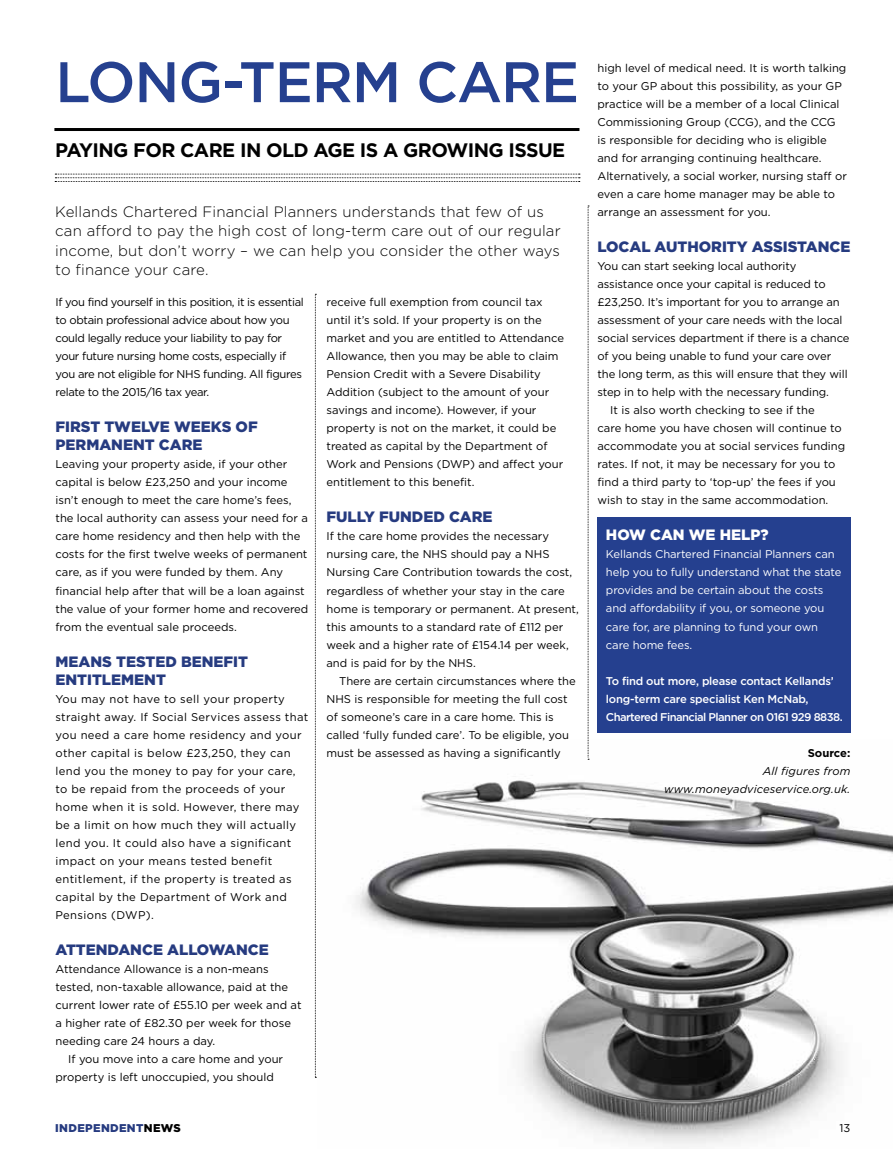
<style>
.page{position:relative;width:893px;height:1149px;background:#fff}
.page>*{position:absolute;margin:0;border:0;box-sizing:border-box;transform-origin:0 0}
.t1{font:500 57px "Gotham HTF";letter-spacing:-.02em;color:#25408f}
.t2{font:700 19.5px "Gotham HTF";letter-spacing:-.03em;color:#000}
.t3{font:300 15px/19.5px "Gotham HTF";letter-spacing:.01em;color:#000}
.t4{font:900 15px "Gotham HTF";color:#263b80}
.t5{font:900 15px "Gotham HTF";color:#fff}
.t6{font:11.25px/18px "Gotham HTF";color:#000}
.t7{font:11.25px/18px "Gotham HTF";letter-spacing:.03em;color:#000}
.t8{font:11.25px/18px "Gotham HTF";letter-spacing:-.03em;color:#000}
.t9{font:11.25px/18px "Gotham HTF";letter-spacing:-.01em;color:#fff}
.t10{font:500 11.25px/18px "Gotham HTF";letter-spacing:-.04em;color:#fff}
.t11{font:italic 11.25px/18px "Gotham HTF";letter-spacing:.01em;color:#000;text-align:right}
.t12{font:900 11.25px "Gotham HTF";letter-spacing:.03em;color:#263b80}
.t13{font:700 11.25px "Gotham HTF";color:#000}
.s1{color:#000}
</style>
<div class="page">
<img style="left:355px;top:739px;width:538px;height:406px">
<svg style="left:315px;top:294px;width:1px;height:783px"></svg>
<svg style="left:588px;top:205px;width:1px;height:554px"></svg>
<svg style="left:55px;top:174px;width:525px;height:8px"></svg>
<hr style="left:54px;top:128px;width:525px;height:3px;background:#000">
<div style="left:597px;top:517px;width:254px;height:215px;background:#25408f"></div>
<h1 class="t1" style="left:55px;top:50px;width:525px">Long-term care</h1>
<h2 class="t2" style="left:55px;top:139px;width:509px">PAYI NG FOR CARE I N OLD AGE IS A GROWI NG ISSUE</h2>
<h3 class="t3" style="left:55px;top:201px;width:507px">Kellands Chartered Financial Planners understands that few of us can afford to pay the high cost of long-term care out of our regular income, but don’t worry – we can help you consider the other ways to finance your care.</h3>
<p class="t8" style="left:55px;top:293px;width:250px">If you find yourself in this position, it is essential to obtain professional advice about how you could legally reduce your liability to pay for your future nursing home costs, especially if you are not eligible for NHS funding. All figures relate to the 2015/16 tax year.</p>
<h3 class="t4" style="left:55px;top:418px;width:62px">FIRST TWE</h3>
<h3 class="t4" style="left:141px;top:418px;width:46px">LVE WEEK</h3>
<h3 class="t4" style="left:222px;top:418px;width:36px">S OF</h3>
<h3 class="t4" style="left:55px;top:436px;width:68px">PERMANENT</h3>
<h3 class="t4" style="left:159px;top:436px;width:44px">CARE</h3>
<p class="t6" style="left:55px;top:455px;width:254px">Leaving your property aside, if your other capital is below £23,250 and your income isn’t enough to meet the care home’s fees, the local authority can assess your need for a care home residency and then help with the costs for the first twelve weeks of permanent care, as if you were funded by them. Any financial help after that will be a loan against the value of your former home and recovered from the eventual sale proceeds.</p>
<h3 class="t4" style="left:55px;top:652px;width:102px">MEANS TESTED</h3>
<h3 class="t4" style="left:181px;top:652px;width:21px">BENEFIT</h3>
<h3 class="t4" style="left:55px;top:670px;width:11px">ENTIT</h3>
<h3 class="t4" style="left:102px;top:670px;width:44px">LEMENT</h3>
<p class="t7" style="left:55px;top:689px;width:254px">You may not have to sell your property straight away. If Social Services assess that you need a care home residency and your other capital is below £23,250, they can lend you the money to pay for your care, to be repaid from the proceeds of your home when it is sold. However, there may be a limit on how much they will actually lend you. It could also have a significant impact on your means tested benefit entitlement, if the property is treated as capital by the Department of Work and Pensions (DWP).</p>
<h3 class="t4" style="left:55px;top:940px;width:12px">ATTEND</h3>
<h3 class="t4" style="left:118px;top:940px;width:151px">ANCE ALLOWANCE</h3>
<p class="t6" style="left:55px;top:959px;width:215px">Attendance Allowance is a non-means</p>
<p class="t6" style="left:55px;top:977px;width:234px">tested, non-taxable allowance, paid at the</p>
<p class="t6" style="left:55px;top:995px;width:248px">current lower rate of £55.10 per week and at</p>
<p class="t6" style="left:55px;top:1013px;width:237px">a higher rate of £82.30 per week for those</p>
<p class="t6" style="left:55px;top:1031px;width:161px">needing care 24 hours a day.</p>
<p class="t6" style="left:68px;top:1049px;width:216px">If you move into a care home and your</p>
<p class="t6" style="left:55px;top:1067px;width:220px">property is left unoccupied, you should</p>
<p class="t6" style="left:326px;top:293px;width:239px">receive full exemption from council tax until it’s sold. If your property is on the market and you are entitled to Attendance Allowance, then you may be able to claim Pension Credit with a Severe Disability Addition (subject to the amount of your savings and income). However, if your property is not on the market, it could be treated as capital by the Department of Work and Pensions (DWP) and affect your entitlement to this benefit.</p>
<h3 class="t4" style="left:326px;top:508px;width:86px">FULLY FUNDED</h3>
<h3 class="t4" style="left:449px;top:508px;width:44px">CARE</h3>
<p class="t6" style="left:326px;top:527px;width:254px">If the care home provides the necessary nursing care, the NHS should pay a NHS Nursing Care Contribution towards the cost, regardless of whether your stay in the care home is temporary or permanent. At present, this amounts to a standard rate of £112 per week and a higher rate of £154.14 per week, and is paid for by the NHS.</p>
<p class="t6" style="left:326px;top:671px;width:251px;text-indent:13px">There are certain circumstances where the NHS is responsible for meeting the full cost of someone’s care in a care home. This is called ‘fully funded care’. To be eligible, you must be assessed as having a significantly</p>
<p class="t6" style="left:597px;top:59px;width:251px">high level of medical need. It is worth talking to your GP about this possibility, as your GP practice will be a member of a local Clinical Commissioning Group (CCG), and the CCG is responsible for deciding who is eligible and for arranging continuing healthcare.<br>Alternatively, a social worker, nursing staff or even a care home manager may be able to arrange an assessment for you.</p>
<h3 class="t4" style="left:597px;top:238px;width:253px">LOCAL AUTHORITY ASSISTANCE</h3>
<p class="t6" style="left:597px;top:257px;width:201px">You can start seeking local authority</p>
<p class="t6" style="left:597px;top:275px;width:230px">assistance once your capital is reduced to</p>
<p class="t6" style="left:597px;top:293px;width:244px">£23,250. It’s important for you to arrange an</p>
<p class="t6" style="left:597px;top:311px;width:247px">assessment of your care needs with the local</p>
<p class="t6" style="left:597px;top:329px;width:254px">social services department if there is a chance</p>
<p class="t6" style="left:597px;top:347px;width:235px">of you being unable to fund your care over</p>
<p class="t6" style="left:597px;top:365px;width:252px">the long term, as this will ensure that they will</p>
<p class="t6" style="left:597px;top:383px;width:233px">step in to help with the necessary funding.</p>
<p class="t6" style="left:610px;top:401px;width:206px">It is also worth checking to see if the</p>
<p class="t6" style="left:597px;top:419px;width:246px">care home you have chosen will continue to</p>
<p class="t6" style="left:597px;top:437px;width:249px">accommodate you at social services funding</p>
<p class="t6" style="left:597px;top:455px;width:239px">rates. If not, it may be necessary for you to</p>
<p class="t6" style="left:597px;top:473px;width:240px">find a third party to ‘top-up’ the fees if you</p>
<p class="t6" style="left:597px;top:491px;width:232px">wish to stay in the same accommodation.</p>
<h3 class="t5" style="left:606px;top:526px;width:164px">HOW CAN WE HELP?</h3>
<p class="t9" style="left:606px;top:545px;width:237px">Kellands Chartered Financial Planners can help you to fully understand what the state provides and be certain about the costs and affordability if you, or someone you care for, are planning to fund your own care home fees.</p>
<p class="t10" style="left:606px;top:671px;width:238px">To find out more, please contact Kellands’ long-term care specialist Ken McNab,<br>Chartered Financial Planner on 0161 929 8838.</p>
<p class="t13" style="left:808px;top:746px;width:44px">SOURCE:</p>
<p class="t11" style="left:664px;top:761px;width:188px">All figures from www.moneyadviceservice.org.uk.</p>
<p class="t12" style="left:55px;top:1120px;width:127px">INDEPENDENT<span class="s1">NEWS</span></p>
<p class="t6" style="left:839px;top:1118px;width:12px">13</p>
</div>
